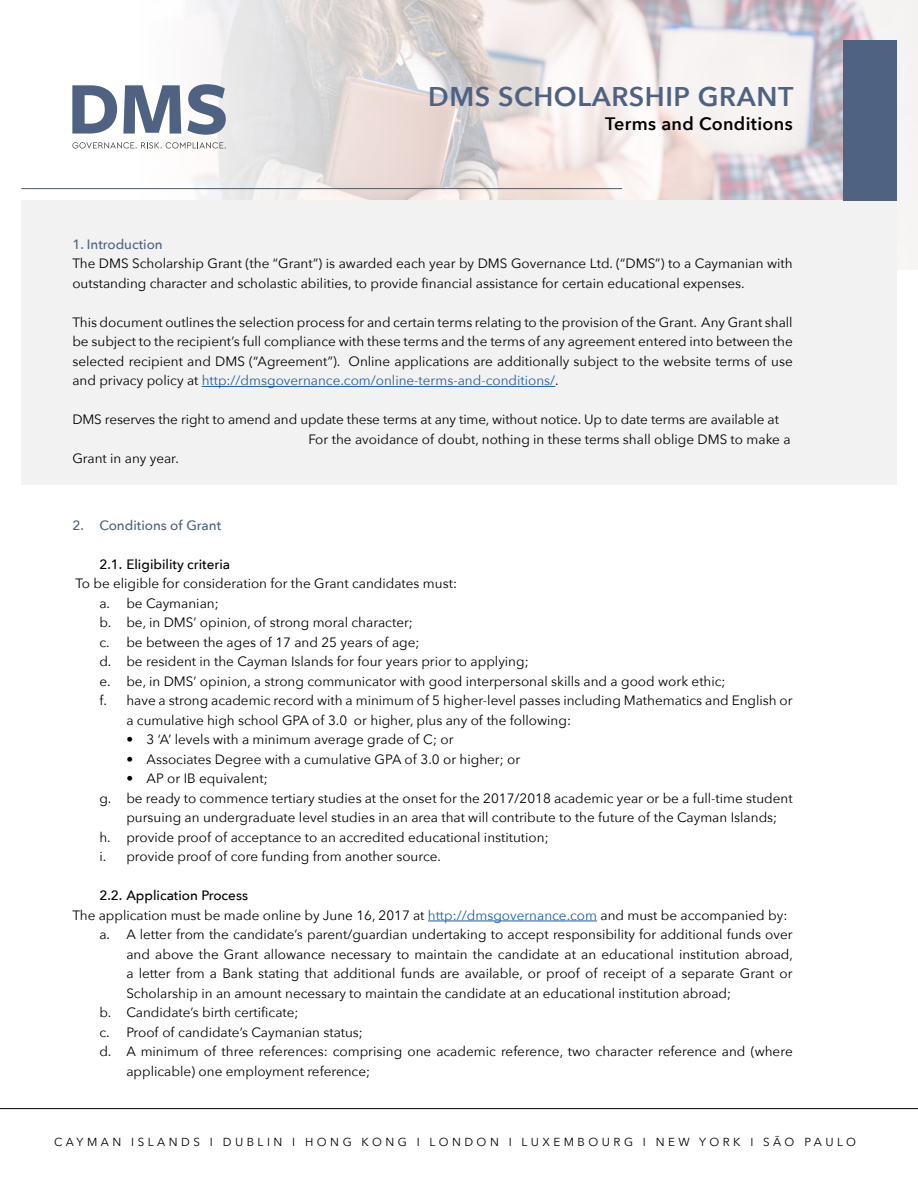
<style>
.page{position:relative;width:918px;height:1188px;background:#fff}
.page>*{position:absolute;margin:0;border:0;box-sizing:border-box;transform-origin:0 0}
.t1{font:600 27px "Avenir Next";letter-spacing:.02em;color:#4f6282}
.t2{font:600 18px "Avenir Next";letter-spacing:.02em;color:#000}
.t3{font:13.5px/19.5px "Avenir Next";color:#000}
.t4{font:500 13.5px "Avenir Next";color:#000}
.t5{font:500 13.5px "Avenir Next";color:#4f6282}
.t6{font:11.55px "Avenir Next";letter-spacing:.3em;color:#000}
.s1{color:#215e9e}
</style>
<div class="page">
<img style="left:21px;top:0;width:897px;height:269px">
<div style="left:21px;top:201px;width:876px;height:284px;background:#f2f2f2"></div>
<svg style="left:72px;top:85px;width:45px;height:49px"></svg>
<svg style="left:123px;top:85px;width:58px;height:49px"></svg>
<svg style="left:187px;top:84px;width:39px;height:51px"></svg>
<svg style="left:72px;top:142px;width:154px;height:7px"></svg>
<div style="left:843px;top:40px;width:54px;height:161px;background:#4f6282"></div>
<hr style="left:21px;top:188px;width:601px;height:1px;background:#545b63">
<hr style="left:202px;top:386px;width:353px;height:1px;background:#215e9e">
<hr style="left:428px;top:921px;width:169px;height:1px;background:#215e9e">
<hr style="left:0;top:1108px;width:918px;height:1px;background:#000">
<p class="t1" style="left:428px;top:73px;width:367px">DMS SCHOLARSHIP GRANT</p>
<p class="t2" style="left:605px;top:108px;width:189px">Terms and Conditions</p>
<p class="t5" style="left:72px;top:233px;width:92px">1. Introduction</p>
<p class="t3" style="left:72px;top:253px;width:722px">The DMS Scholarship Grant (the “Grant”) is awarded each year by DMS Governance Ltd. (“DMS”) to a Caymanian with outstanding character and scholastic abilities, to provide financial assistance for certain educational expenses.</p>
<p class="t3" style="left:72px;top:312px;width:722px;text-align:justify">This document outlines the selection process for and certain terms relating to the provision of the Grant. Any Grant shall be subject to the recipient’s full compliance with these terms and the terms of any agreement entered into between the selected recipient and DMS (“Agreement”). Online applications are additionally subject to the website terms of use and privacy policy at <span class="s1">http://dmsgovernance.com/online-terms-and-conditions/</span>.</p>
<p class="t3" style="left:72px;top:409px;width:708px">DMS reserves the right to amend and update these terms at any time, without notice. Up to date terms are available at</p>
<p class="t3" style="left:308px;top:429px;width:484px">For the avoidance of doubt, nothing in these terms shall oblige DMS to make a</p>
<p class="t3" style="left:72px;top:448px;width:108px">Grant in any year.</p>
<p class="t5" style="left:72px;top:514px;width:150px">2. Conditions of Grant</p>
<p class="t4" style="left:99px;top:553px;width:132px">2.1. Eligibility criteria</p>
<p class="t3" style="left:75px;top:573px;width:383px">To be eligible for consideration for the Grant candidates must:</p>
<p class="t3" style="left:99px;top:593px;width:121px">a. be Caymanian;</p>
<p class="t3" style="left:99px;top:612px;width:315px">b. be, in DMS’ opinion, of strong moral character;</p>
<p class="t3" style="left:99px;top:632px;width:322px">c. be between the ages of 17 and 25 years of age;</p>
<p class="t3" style="left:99px;top:651px;width:431px">d. be resident in the Cayman Islands for four years prior to applying;</p>
<p class="t3" style="left:99px;top:671px;width:628px">e. be, in DMS’ opinion, a strong communicator with good interpersonal skills and a good work ethic;</p>
<p class="t3" style="left:126px;top:690px;width:668px;text-indent:-27px">f. have a strong academic record with a minimum of 5 higher-level passes including Mathematics and English or a cumulative high school GPA of 3.0 or higher, plus any of the following:</p>
<p class="t3" style="left:126px;top:729px;width:329px">• 3 ‘A’ levels with a minimum average grade of C; or</p>
<p class="t3" style="left:126px;top:749px;width:395px">• Associates Degree with a cumulative GPA of 3.0 or higher; or</p>
<p class="t3" style="left:126px;top:768px;width:143px">• AP or IB equivalent;</p>
<p class="t3" style="left:126px;top:788px;width:668px;text-indent:-27px">g. be ready to commence tertiary studies at the onset for the 2017/2018 academic year or be a full-time student pursuing an undergraduate level studies in an area that will contribute to the future of the Cayman Islands;</p>
<p class="t3" style="left:99px;top:827px;width:451px">h. provide proof of acceptance to an accredited educational institution;</p>
<p class="t3" style="left:99px;top:846px;width:343px">i. provide proof of core funding from another source.</p>
<p class="t4" style="left:99px;top:884px;width:150px">2.2. Application Process</p>
<p class="t3" style="left:72px;top:905px;width:717px">The application must be made online by June 16, 2017 at <span class="s1">http://dmsgovernance.com</span> and must be accompanied by:</p>
<p class="t3" style="left:126px;top:924px;width:668px;text-align:justify;text-indent:-27px">a. A letter from the candidate’s parent/guardian undertaking to accept responsibility for additional funds over and above the Grant allowance necessary to maintain the candidate at an educational institution abroad, a letter from a Bank stating that additional funds are available, or proof of receipt of a separate Grant or Scholarship in an amount necessary to maintain the candidate at an educational institution abroad;</p>
<p class="t3" style="left:99px;top:1002px;width:201px">b. Candidate’s birth certificate;</p>
<p class="t3" style="left:99px;top:1022px;width:265px">c. Proof of candidate’s Caymanian status;</p>
<p class="t3" style="left:126px;top:1041px;width:668px;text-indent:-27px">d. A minimum of three references: comprising one academic reference, two character reference and (where applicable) one employment reference;</p>
<p class="t6" style="left:54px;top:1132px;width:804px">CAYMAN ISLANDS I DUBLIN I HONG KONG I LONDON I LUXEMBOURG I NEW YORK I SÃO PAULO</p>
</div>
